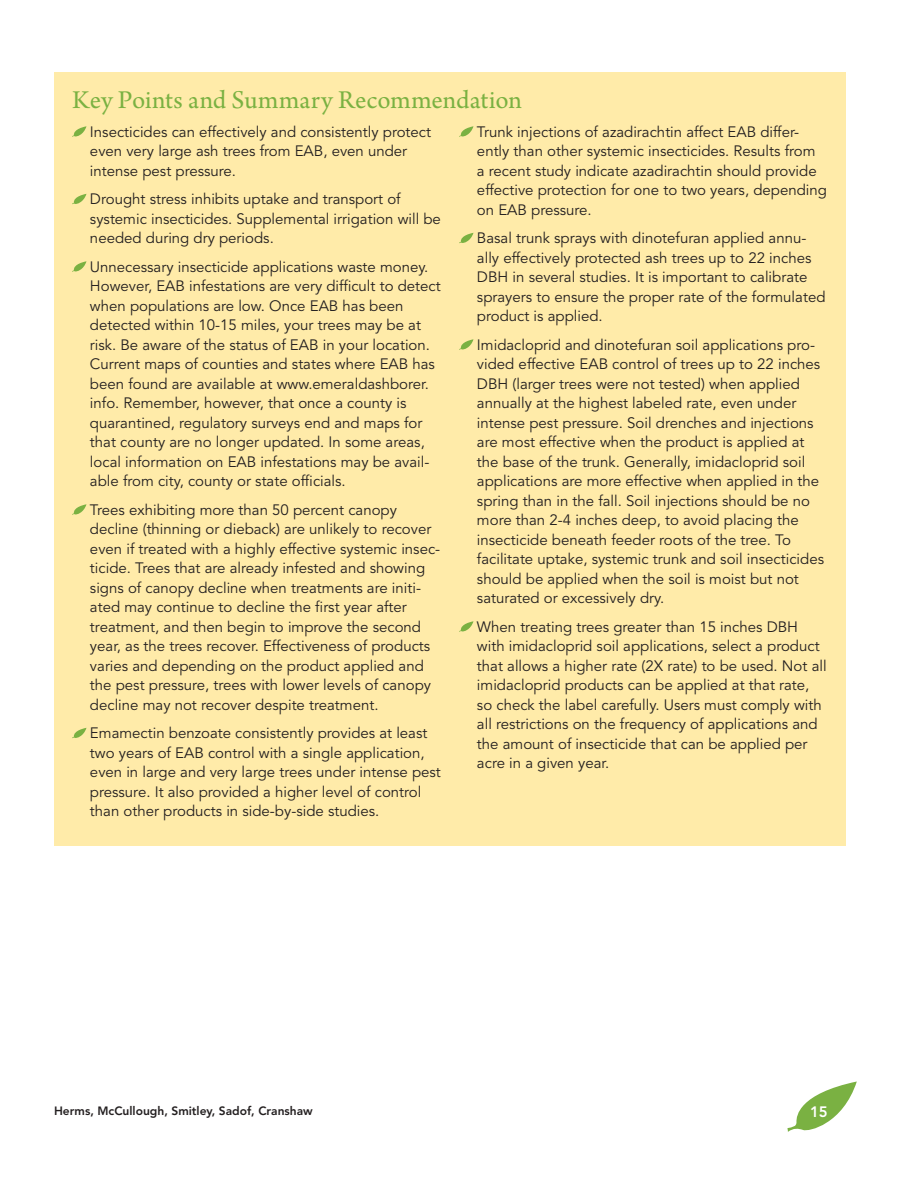
<style>
.page{position:relative;width:918px;height:1188px;background:#fff}
.page>*{position:absolute;margin:0;border:0;box-sizing:border-box;transform-origin:0 0}
.t1{font:27px "Arno Pro";letter-spacing:.005em;color:#7ab142}
.t2{font:15px/19.5px "Avenir LT Std";color:#231f20}
.t3{font:800 15px "Avenir LT Std";color:#fff}
.t4{font:800 12px "Avenir LT Std";color:#231f20}
</style>
<div class="page">
<svg style="left:787px;top:1081px;width:70px;height:51px"></svg>
<div style="left:54px;top:72px;width:792px;height:774px;background:#ffeba9"></div>
<svg style="left:72px;top:126px;width:14px;height:11px"></svg>
<svg style="left:72px;top:194px;width:14px;height:10px"></svg>
<svg style="left:72px;top:261px;width:14px;height:11px"></svg>
<svg style="left:72px;top:504px;width:14px;height:11px"></svg>
<svg style="left:72px;top:728px;width:14px;height:10px"></svg>
<svg style="left:459px;top:126px;width:14px;height:11px"></svg>
<svg style="left:459px;top:233px;width:14px;height:10px"></svg>
<svg style="left:459px;top:339px;width:14px;height:11px"></svg>
<svg style="left:459px;top:621px;width:14px;height:11px"></svg>
<h1 class="t1" style="left:72px;top:85px;width:451px">Key Points and Summary Recommendation</h1>
<p class="t2" style="left:90px;top:122px;width:343px">Insecticides can effectively and consistently protect even very large ash trees from EAB, even under intense pest pressure.</p>
<p class="t2" style="left:90px;top:190px;width:352px">Drought stress inhibits uptake and transport of systemic insecticides. Supplemental irrigation will be needed during dry periods.</p>
<p class="t2" style="left:90px;top:257px;width:352px">Unnecessary insecticide applications waste money.<br>However, EAB infestations are very difficult to detect when populations are low. Once EAB has been detected within 10-15 miles, your trees may be at risk. Be aware of the status of EAB in your location.<br>Current maps of counties and states where EAB has been found are available at www.emeraldashborer. info. Remember, however, that once a county is quarantined, regulatory surveys end and maps for that county are no longer updated. In some areas, local information on EAB infestations may be avail&shy;able from city, county or state officials.</p>
<p class="t2" style="left:90px;top:500px;width:352px">Trees exhibiting more than 50 percent canopy decline (thinning or dieback) are unlikely to recover even if treated with a highly effective systemic insec&shy;ticide. Trees that are already infested and showing signs of canopy decline when treatments are initi&shy;ated may continue to decline the first year after treatment, and then begin to improve the second year, as the trees recover. Effectiveness of products varies and depending on the product applied and the pest pressure, trees with lower levels of canopy decline may not recover despite treatment.</p>
<p class="t2" style="left:90px;top:724px;width:352px">Emamectin benzoate consistently provides at least two years of EAB control with a single application, even in large and very large trees under intense pest pressure. It also provided a higher level of control than other products in side-by-side studies.</p>
<p class="t2" style="left:477px;top:122px;width:351px">Trunk injections of azadirachtin affect EAB differ&shy;ently than other systemic insecticides. Results from a recent study indicate azadirachtin should provide effective protection for one to two years, depending on EAB pressure.</p>
<p class="t2" style="left:477px;top:229px;width:350px">Basal trunk sprays with dinotefuran applied annu&shy;ally effectively protected ash trees up to 22 inches DBH in several studies. It is important to calibrate sprayers to ensure the proper rate of the formulated product is applied.</p>
<p class="t2" style="left:477px;top:335px;width:349px">Imidacloprid and dinotefuran soil applications pro&shy;vided effective EAB control of trees up to 22 inches DBH (larger trees were not tested) when applied annually at the highest labeled rate, even under intense pest pressure. Soil drenches and injections are most effective when the product is applied at the base of the trunk. Generally, imidacloprid soil applications are more effective when applied in the spring than in the fall. Soil injections should be no more than 2-4 inches deep, to avoid placing the insecticide beneath feeder roots of the tree. To facilitate uptake, systemic trunk and soil insecticides should be applied when the soil is moist but not saturated or excessively dry.</p>
<p class="t2" style="left:477px;top:617px;width:351px">When treating trees greater than 15 inches DBH with imidacloprid soil applications, select a product that allows a higher rate (2X rate) to be used. Not all imidacloprid products can be applied at that rate, so check the label carefully. Users must comply with all restrictions on the frequency of applications and the amount of insecticide that can be applied per acre in a given year.</p>
<p class="t4" style="left:54px;top:1103px;width:260px">Herms, McCullough, Smitley, Sadof, Cranshaw</p>
<p class="t3" style="left:810px;top:1103px;width:19px">15</p>
</div>
